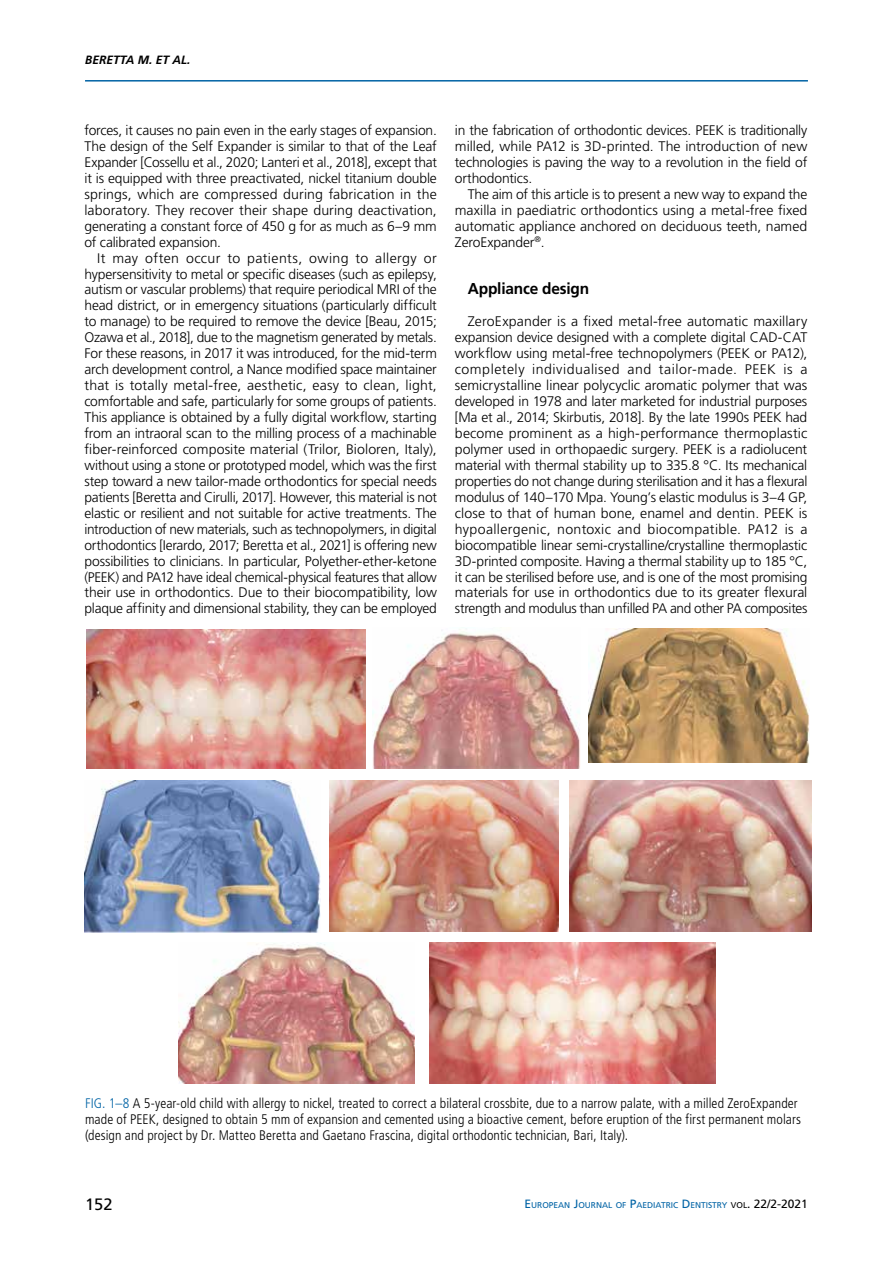
<style>
.page{position:relative;width:893px;height:1263px;background:#fff}
.page>*{position:absolute;margin:0;border:0;box-sizing:border-box;transform-origin:0 0}
.t1{font:16.5px "Frutiger LT Std";color:#000}
.t2{font:700 15.75px "Frutiger LT Std";letter-spacing:-.01em;color:#000}
.t3{font:300 13.8px/15.9px "Frutiger LT Std";letter-spacing:-.015em;color:#000;text-align:justify}
.t4{font:300 condensed 13.8px/15.9px "Frutiger LT Std";letter-spacing:.005em;color:#000}
.t5{font:italic 700 12px "Frutiger LT Std";color:#000}
.t6{font:8.4px "Frutiger LT Std";color:#0063a5}
.s1{color:#0063a5}
.s2{font-size:12px}
.s3{color:#000}
.s4{font-size:12px;color:#000}
</style>
<div class="page">
<hr style="left:85px;top:80px;width:723px;height:2px;background:#0063a5">
<img style="left:86px;top:630px;width:280px;height:138px">
<img style="left:372px;top:628px;width:208px;height:140px">
<img style="left:588px;top:628px;width:221px;height:135px">
<img style="left:84px;top:781px;width:236px;height:151px">
<img style="left:329px;top:781px;width:230px;height:151px">
<img style="left:570px;top:781px;width:241px;height:151px">
<img style="left:179px;top:942px;width:235px;height:141px">
<img style="left:429px;top:942px;width:287px;height:141px">
<p class="t5" style="left:85px;top:53px;width:107px">BERETTA M. ET AL.</p>
<p class="t3" style="left:84px;top:122px;width:354px">forces, it causes no pain even in the early stages of expansion.<br>The design of the Self Expander is similar to that of the Leaf Expander [Cossellu et al., 2020; Lanteri et al., 2018], except that it is equipped with three preactivated, nickel titanium double springs, which are compressed during fabrication in the laboratory. They recover their shape during deactivation, generating a constant force of 450 g for as much as 6–9 mm of calibrated expansion.</p>
<p class="t3" style="left:84px;top:250px;width:354px;text-indent:13px">It may often occur to patients, owing to allergy or hypersensitivity to metal or specific diseases (such as epilepsy, autism or vascular problems) that require periodical MRI of the head district, or in emergency situations (particularly difficult to manage) to be required to remove the device [Beau, 2015; Ozawa et al., 2018], due to the magnetism generated by metals.<br>For these reasons, in 2017 it was introduced, for the mid-term arch development control, a Nance modified space maintainer that is totally metal-free, aesthetic, easy to clean, light, comfortable and safe, particularly for some groups of patients.<br>This appliance is obtained by a fully digital workflow, starting from an intraoral scan to the milling process of a machinable fiber-reinforced composite material (Trilor, Bioloren, Italy), without using a stone or prototyped model, which was the first step toward a new tailor-made orthodontics for special needs patients [Beretta and Cirulli, 2017]. However, this material is not elastic or resilient and not suitable for active treatments. The introduction of new materials, such as technopolymers, in digital orthodontics [Ierardo, 2017; Beretta et al., 2021] is offering new possibilities to clinicians. In particular, Polyether-ether-ketone (PEEK) and PA12 have ideal chemical-physical features that allow their use in orthodontics. Due to their biocompatibility, low plaque affinity and dimensional stability, they can be employed</p>
<p class="t3" style="left:455px;top:122px;width:354px">in the fabrication of orthodontic devices. PEEK is traditionally milled, while PA12 is 3D-printed. The introduction of new technologies is paving the way to a revolution in the field of orthodontics.</p>
<p class="t3" style="left:455px;top:186px;width:354px;text-indent:13px">The aim of this article is to present a new way to expand the maxilla in paediatric orthodontics using a metal-free fixed automatic appliance anchored on deciduous teeth, named ZeroExpander<sup>®</sup>.</p>
<p class="t2" style="left:468px;top:280px;width:123px">Appliance design</p>
<p class="t3" style="left:455px;top:314px;width:354px;text-indent:13px">ZeroExpander is a fixed metal-free automatic maxillary expansion device designed with a complete digital CAD-CAT workflow using metal-free technopolymers (PEEK or PA12), completely individualised and tailor-made. PEEK is a semicrystalline linear polycyclic aromatic polymer that was developed in 1978 and later marketed for industrial purposes [Ma et al., 2014; Skirbutis, 2018]. By the late 1990s PEEK had become prominent as a high-performance thermoplastic polymer used in orthopaedic surgery. PEEK is a radiolucent material with thermal stability up to 335.8 °C. Its mechanical properties do not change during sterilisation and it has a flexural modulus of 140–170 Mpa. Young’s elastic modulus is 3–4 GP, close to that of human bone, enamel and dentin. PEEK is hypoallergenic, nontoxic and biocompatible. PA12 is a biocompatible linear semi-crystalline/crystalline thermoplastic 3D-printed composite. Having a thermal stability up to 185 °C, it can be sterilised before use, and is one of the most promising materials for use in orthodontics due to its greater flexural strength and modulus than unfilled PA and other PA composites</p>
<p class="t4" style="left:85px;top:1095px;width:717px"><span class="s1">FIG. 1–8</span> A 5-year-old child with allergy to nickel, treated to correct a bilateral crossbite, due to a narrow palate, with a milled ZeroExpander made of PEEK, designed to obtain 5 mm of expansion and cemented using a bioactive cement, before eruption of the first permanent molars (design and project by Dr. Matteo Beretta and Gaetano Frascina, digital orthodontic technician, Bari, Italy).</p>
<p class="t1" style="left:85px;top:1194px;width:29px">152</p>
<p class="t6" style="left:524px;top:1200px;width:285px"><span class="s2">E</span>UROPEAN <span class="s2">J</span>OURNAL OF <span class="s2">P</span>AE DIATRIC <span class="s2">D</span> E NTISTRY <span class="s3">VOL</span><span class="s4">. 22/2-2021</span></p>
</div>
